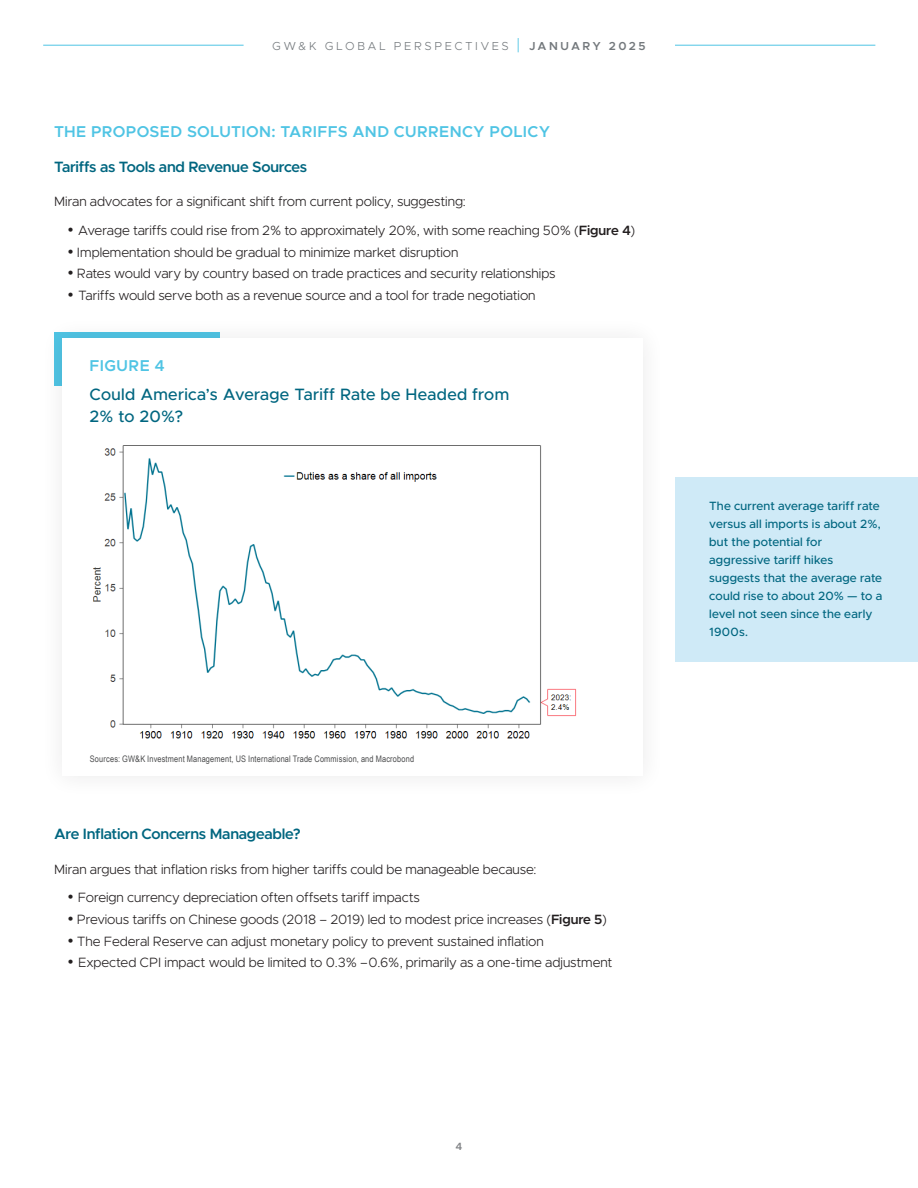
<style>
.page{position:relative;width:918px;height:1188px;background:#fff}
.page>*{position:absolute;margin:0;border:0;box-sizing:border-box;transform-origin:0 0}
.Chart_Title_-_dark_blue{font:500 16.5px/22.5px "Metropolis";letter-spacing:.02em;color:#006680}
.Body_Copy{font:600 15.75px "Metropolis";letter-spacing:.02em;color:#4fc4e4}
.Chart_Number_-_All_caps__cyan{font:600 15.75px "Metropolis";letter-spacing:.03em;color:#4fc4e4}
.Body_Copy-2{font:600 15px "Metropolis";letter-spacing:-.015em;color:#006680}
.Body_Copy-3{font:300 13.5px "Metropolis";letter-spacing:-.005em;color:#231f20}
.Chart_Caption_-_Italics{font:500 12px/18px "Metropolis";letter-spacing:.015em;color:#006680}
.t1{font:300 11.7px "Metropolis";letter-spacing:.215em;color:#73787c}
.t2{font:600 10.5px "Metropolis";color:#808285}
.Body_Copy-4{font:9px "Arial Narrow";letter-spacing:.02em;color:#4b4c4d}
.s1{font-size:17.4px;color:#4fc4e4}
.s2{font-weight:600}
.s3{font-size:18px}
</style>
<div class="page">
<hr style="left:43px;top:45px;width:201px;height:1px;background:#4fc4e4">
<hr style="left:675px;top:45px;width:200px;height:1px;background:#4fc4e4">
<div style="left:675px;top:477px;width:243px;height:185px;background:#cfeaf7"></div>
<img style="left:93px;top:445px;width:484px;height:294px">
<p class="t1" style="left:272px;top:38px;width:375px">GW&amp;K GLOBAL PERSPECTIVES <span class="s1">|</span> <span class="s2">JANUARY 2025</span></p>
<p class="Body_Copy" style="left:54px;top:122px;width:498px">THE PROPOSED SOLUTION: TARIFFS AND CURRENCY POLICY</p>
<p class="Body_Copy-2" style="left:54px;top:157px;width:255px">Tariffs as Tools and Revenue Sources</p>
<p class="Body_Copy-3" style="left:54px;top:193px;width:413px">Miran advocates for a significant shift from current policy, suggesting:</p>
<p class="Body_Copy-3" style="left:68px;top:222px;width:569px"><span class="s3">•</span> Average tariffs could rise from 2% to approximately 20%, with some reaching 50% (<span class="s2">Figure 4</span>)</p>
<p class="Body_Copy-3" style="left:68px;top:244px;width:393px"><span class="s3">•</span> Implementation should be gradual to minimize market disruption</p>
<p class="Body_Copy-3" style="left:68px;top:265px;width:490px"><span class="s3">•</span> Rates would vary by country based on trade practices and security relationships</p>
<p class="Body_Copy-3" style="left:68px;top:287px;width:470px"><span class="s3">•</span> Tariffs would serve both as a revenue source and a tool for trade negotiation</p>
<p class="Chart_Number_-_All_caps__cyan" style="left:90px;top:355px;width:77px">FIGURE 4</p>
<p class="Chart_Title_-_dark_blue" style="left:90px;top:383px;width:421px">Could America’s Average Tariff Rate be Headed from<br>2% to 20%?</p>
<p class="Body_Copy-4" style="left:90px;top:752px;width:326px">Sources: GW&amp;K Investment Management, US International Trade Commission, and Macrobond</p>
<p class="Body_Copy-2" style="left:54px;top:825px;width:248px">Are Inflation Concerns Manageable?</p>
<p class="Body_Copy-3" style="left:54px;top:861px;width:484px">Miran argues that inflation risks from higher tariffs could be manageable because:</p>
<p class="Body_Copy-3" style="left:68px;top:889px;width:354px"><span class="s3">•</span> Foreign currency depreciation often offsets tariff impacts</p>
<p class="Body_Copy-3" style="left:68px;top:911px;width:541px"><span class="s3">•</span> Previous tariffs on Chinese goods (2018 – 2019) led to modest price increases (<span class="s2">Figure 5</span>)</p>
<p class="Body_Copy-3" style="left:68px;top:933px;width:478px"><span class="s3">•</span> The Federal Reserve can adjust monetary policy to prevent sustained inflation</p>
<p class="Body_Copy-3" style="left:68px;top:954px;width:546px"><span class="s3">•</span> Expected CPI impact would be limited to 0.3% –0.6%, primarily as a one-time adjustment</p>
<p class="Chart_Caption_-_Italics" style="left:709px;top:496px;width:175px">The current average tariff rate versus all imports is about 2%, but the potential for aggressive tariff hikes suggests that the average rate could rise to about 20% — to a level not seen since the early<br>1900s.</p>
<p class="t2" style="left:456px;top:1140px;width:8px">4</p>
</div>
